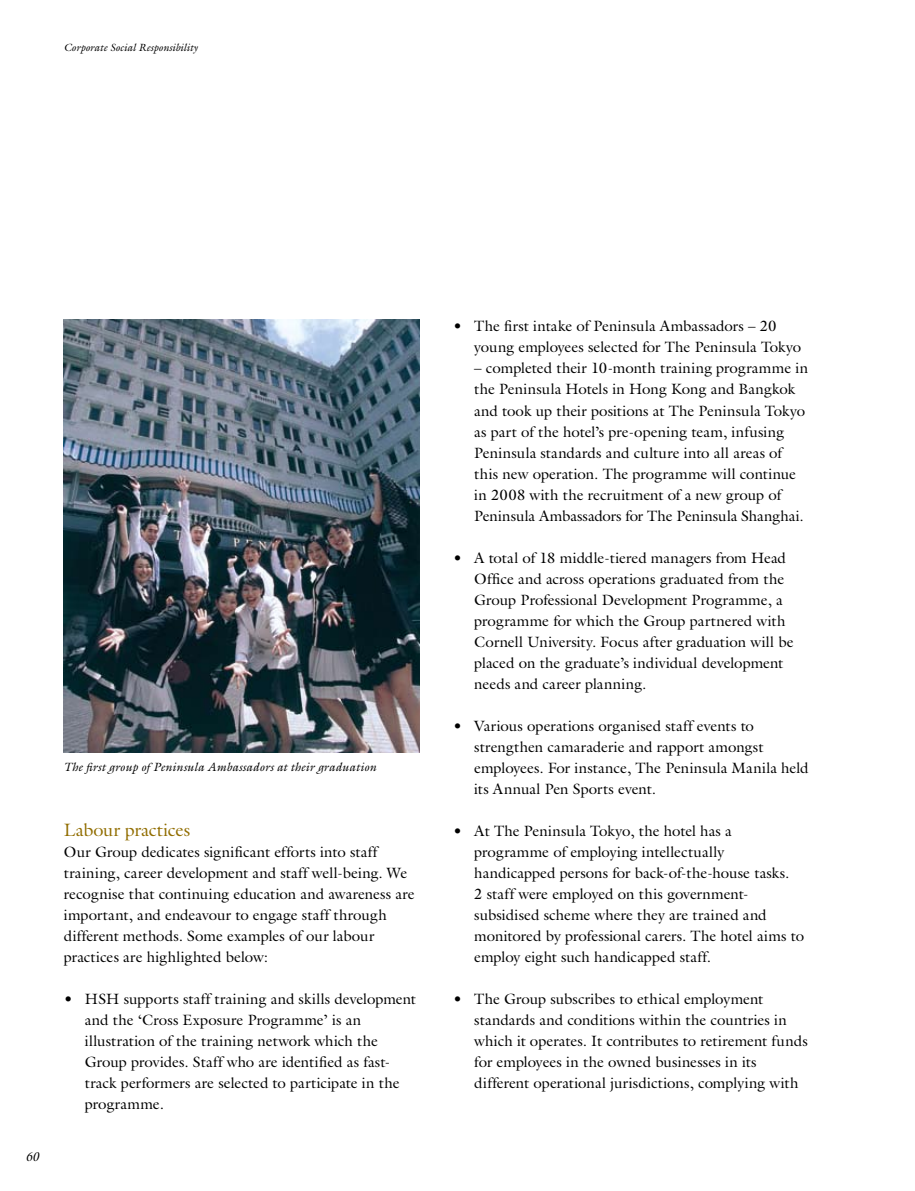
<style>
.page{position:relative;width:915px;height:1191px;background:#fff}
.page>*{position:absolute;margin:0;border:0;box-sizing:border-box;transform-origin:0 0}
.t1{font:18px "Galliard Std";color:#916d00}
.t2{font:15px/21px "Galliard Std";color:#000}
.t3{font:italic 12.75px "Galliard Std";color:#000}
.t4{font:italic 12px "Galliard Std";letter-spacing:.015em;color:#000}
.t5{font:italic 10.5px "Galliard Std";color:#000}
</style>
<div class="page">
<img style="left:64px;top:319px;width:355px;height:433px">
<p class="t5" style="left:64px;top:41px;width:135px">Corporate Social Responsibility</p>
<p class="t3" style="left:26px;top:1148px;width:15px">60</p>
<p class="t4" style="left:64px;top:759px;width:314px">The first group of Peninsula Ambassadors at their graduation</p>
<p class="t1" style="left:64px;top:818px;width:128px">Labour practices</p>
<p class="t2" style="left:64px;top:841px;width:352px">Our Group dedicates significant efforts into staff training, career development and staff well-being. We recognise that continuing education and awareness are important, and endeavour to engage staff through different methods. Some examples of our labour practices are highlighted below:</p>
<p class="t2" style="left:85px;top:988px;width:332px;text-indent:-21px">• HSH supports staff training and skills development and the ‘Cross Exposure Programme’ is an illustration of the training network which the Group provides. Staff who are identified as fast&shy;track performers are selected to participate in the programme.</p>
<p class="t2" style="left:474px;top:316px;width:328px;text-indent:-21px">• The first intake of Peninsula Ambassadors – 20 young employees selected for The Peninsula Tokyo</p>
<p class="t2" style="left:474px;top:358px;width:335px">– completed their 10-month training programme in the Peninsula Hotels in Hong Kong and Bangkok and took up their positions at The Peninsula Tokyo as part of the hotel’s pre-opening team, infusing Peninsula standards and culture into all areas of this new operation. The programme will continue in 2008 with the recruitment of a new group of Peninsula Ambassadors for The Peninsula Shanghai.</p>
<p class="t2" style="left:474px;top:547px;width:321px;text-indent:-21px">• A total of 18 middle-tiered managers from Head Office and across operations graduated from the Group Professional Development Programme, a programme for which the Group partnered with Cornell University. Focus after graduation will be placed on the graduate’s individual development needs and career planning.</p>
<p class="t2" style="left:474px;top:715px;width:335px;text-indent:-21px">• Various operations organised staff events to strengthen camaraderie and rapport amongst employees. For instance, The Peninsula Manila held its Annual Pen Sports event.</p>
<p class="t2" style="left:474px;top:820px;width:331px;text-indent:-21px">• At The Peninsula Tokyo, the hotel has a programme of employing intellectually handicapped persons for back-of-the-house tasks.<br>2 staff were employed on this government&shy;subsidised scheme where they are trained and monitored by professional carers. The hotel aims to employ eight such handicapped staff.</p>
<p class="t2" style="left:474px;top:988px;width:335px;text-indent:-21px">• The Group subscribes to ethical employment standards and conditions within the countries in which it operates. It contributes to retirement funds for employees in the owned businesses in its different operational jurisdictions, complying with</p>
</div>
